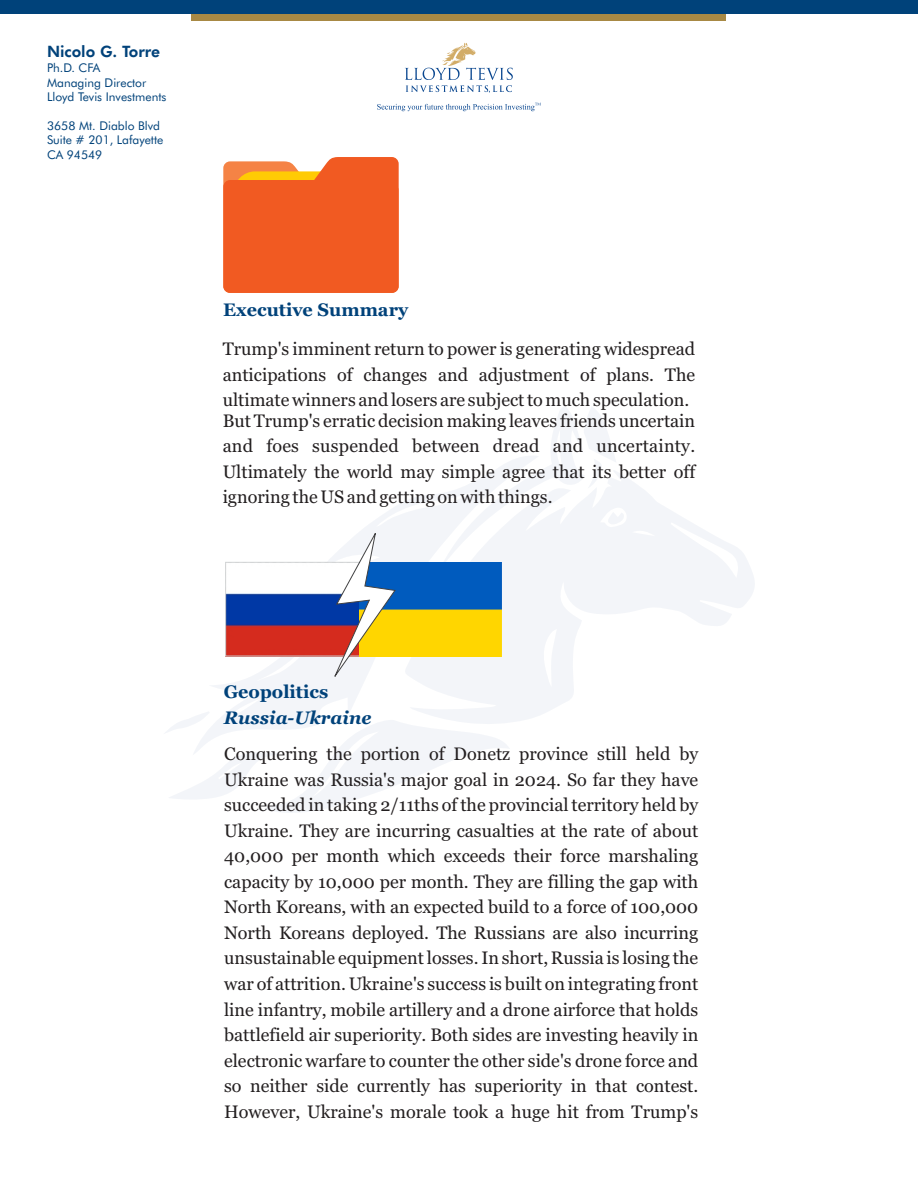
<style>
.page{position:relative;width:918px;height:1188px;background:#fff}
.page>*{position:absolute;margin:0;border:0;box-sizing:border-box;transform-origin:0 0}
.t1{font:18px/25.5px "Georgia";color:#231f20;text-align:justify}
.t2{font:700 18px "Georgia";color:#00427a}
.t3{font:italic 700 18px "Georgia";color:#00427a}
.t4{font:800 15.75px "Futura BT";color:#00427a}
.t5{font:12px/14.4px "Futura BT";color:#00427a}
</style>
<div class="page">
<div style="left:0;top:0;width:918px;height:14px;background:#00427a"></div>
<div style="left:192px;top:14px;width:534px;height:6px;background:#a88944"></div>
<svg style="left:165px;top:407px;width:590px;height:406px"></svg>
<svg style="left:405px;top:43px;width:108px;height:50px"></svg>
<svg style="left:377px;top:103px;width:164px;height:8px"></svg>
<svg style="left:223px;top:157px;width:176px;height:136px;background:#f2642a"></svg>
<img style="left:227px;top:564px;width:104px;height:90px">
<div style="left:225px;top:562px;width:140px;height:94px;border:1px solid #d1d3d4"></div>
<img style="left:396px;top:562px;width:105px;height:95px">
<svg style="left:331px;top:526px;width:65px;height:157px"></svg>
<p class="t4" style="left:47px;top:45px;width:115px">Nicolo G. Torre</p>
<p class="t5" style="left:47px;top:62px;width:121px">Ph.D. CFA<br>Managing Director<br>Lloyd Tevis Investments</p>
<p class="t5" style="left:47px;top:120px;width:118px">3658 Mt. Diablo Blvd<br>Suite # 201, Lafayette<br>CA 94549</p>
<p class="t2" style="left:223px;top:302px;width:186px">Executive Summary</p>
<p class="t1" style="left:223px;top:337px;width:474px">Trump's imminent return to power is generating widespread anticipations of changes and adjustment of plans. The ultimate winners and losers are subject to much speculation.</p>
<p class="t1" style="left:223px;top:409px;width:474px">But Trump's erratic decision making leaves friends uncertain and foes suspended between dread and uncertainty.<br>Ultimately the world may simple agree that its better off ignoring the US and getting on with things.</p>
<p class="t2" style="left:224px;top:684px;width:106px">Geopolitics</p>
<p class="t3" style="left:224px;top:710px;width:149px">Russia-Ukraine</p>
<p class="t1" style="left:224px;top:742px;width:476px">Conquering the portion of Donetz province still held by Ukraine was Russia's major goal in 2024. So far they have succeeded in taking 2/11ths of the provincial territory held by Ukraine. They are incurring casualties at the rate of about 40,000 per month which exceeds their force marshaling capacity by 10,000 per month. They are filling the gap with North Koreans, with an expected build to a force of 100,000<br>North Koreans deployed. The Russians are also incurring unsustainable equipment losses. In short, Russia is losing the war of attrition. Ukraine's success is built on integrating front line infantry, mobile artillery and a drone airforce that holds battlefield air superiority. Both sides are investing heavily in electronic warfare to counter the other side's drone force and so neither side currently has superiority in that contest.<br>However, Ukraine's morale took a huge hit from Trump's</p>
</div>
